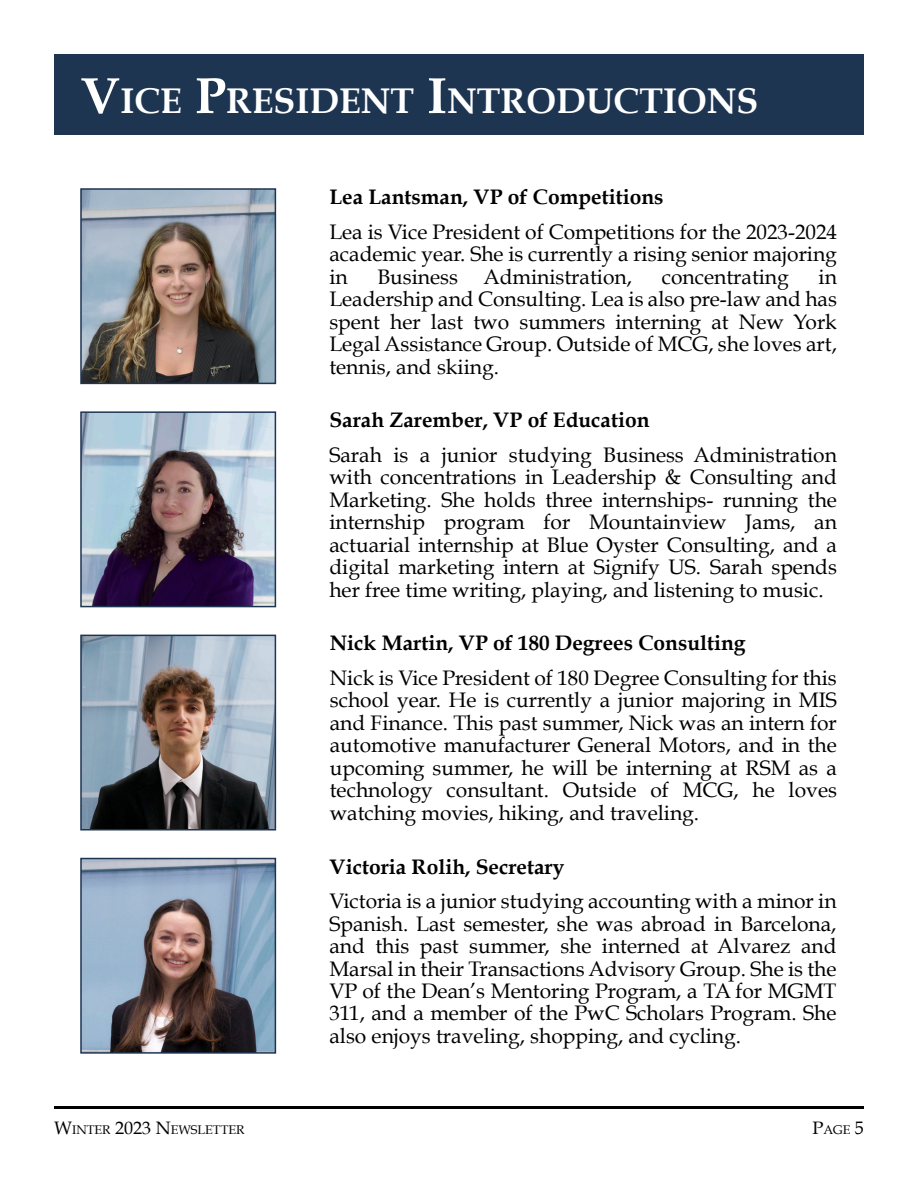
<style>
.page{position:relative;width:918px;height:1188px;background:#fff}
.page>*{position:absolute;margin:0;border:0;box-sizing:border-box;transform-origin:0 0}
.t1{font:700 35.7px "Book Antiqua";color:#fff}
.t2{font:21px/22.5px "Book Antiqua";color:#000;text-align:justify}
.t3{font:700 21px "Book Antiqua";color:#000}
.t4{font:12.6px "Book Antiqua";color:#000}
.s1{font-size:51px}
.s2{font-size:18px}
</style>
<div class="page">
<hr style="left:54px;top:1106px;width:810px;height:2px;background:#000">
<div style="left:54px;top:54px;width:810px;height:81px;background:#1e3552"></div>
<img style="left:83px;top:191px;width:190px;height:190px">
<img style="left:83px;top:414px;width:190px;height:190px">
<img style="left:83px;top:861px;width:190px;height:190px">
<div style="left:80px;top:858px;width:196px;height:196px;border:2px solid #1e3552"></div>
<div style="left:80px;top:411px;width:196px;height:196px;border:2px solid #1e3552"></div>
<div style="left:80px;top:188px;width:196px;height:196px;border:2px solid #1e3552"></div>
<img style="left:83px;top:638px;width:190px;height:190px">
<div style="left:80px;top:635px;width:196px;height:196px;border:2px solid #1e3552"></div>
<h1 class="t1" style="left:81px;top:77px;width:679px"><span class="s1">V</span>ICE <span class="s1">P</span>RESIDENT <span class="s1">I</span>NTRODUCTIONS</h1>
<p class="t3" style="left:329px;top:183px;width:336px">Lea Lantsman, VP of Competitions</p>
<p class="t2" style="left:329px;top:220px;width:509px">Lea is Vice President of Competitions for the 2023-2024 academic year. She is currently a rising senior majoring in</p>
<p class="t2" style="left:377px;top:265px;width:256px">Business Administration,</p>
<p class="t2" style="left:662px;top:265px;width:129px">concentrating</p>
<p class="t2" style="left:329px;top:265px;width:509px;text-indent:489px">in Leadership and Consulting. Lea is also pre-law and has spent her last two summers interning at New York Legal Assistance Group. Outside of MCG, she loves art, tennis, and skiing.</p>
<p class="t3" style="left:329px;top:406px;width:322px">Sarah Zarember, VP of Education</p>
<p class="t2" style="left:329px;top:443px;width:509px">Sarah is a junior studying Business Administration with concentrations in Leadership &amp; Consulting and Marketing. She holds three internships- running the internship program for Mountainview Jams, an actuarial internship at Blue Oyster Consulting, and a digital marketing intern at Signify US. Sarah spends her free time writing, playing, and listening to music.</p>
<p class="t3" style="left:330px;top:629px;width:417px">Nick Martin, VP of 180 Degrees Consulting</p>
<p class="t2" style="left:330px;top:666px;width:509px">Nick is Vice President of 180 Degree Consulting for this school year. He is currently a junior majoring in MIS and Finance. This past summer, Nick was an intern for automotive manufacturer General Motors, and in the upcoming summer, he will be interning at RSM as a technology consultant. Outside of MCG, he loves watching movies, hiking, and traveling.</p>
<p class="t3" style="left:329px;top:852px;width:237px">Victoria Rolih, Secretary</p>
<p class="t2" style="left:329px;top:889px;width:509px">Victoria is a junior studying accounting with a minor in Spanish. Last semester, she was abroad in Barcelona, and this past summer, she interned at Alvarez and Marsal in their Transactions Advisory Group. She is the VP of the Dean’s Mentoring Program, a TA for MGMT 311, and a member of the PwC Scholars Program. She also enjoys traveling, shopping, and cycling.</p>
<p class="t4" style="left:54px;top:1121px;width:192px"><span class="s2">W</span>INTER <span class="s2">2023 N</span>EWSLETTER</p>
<p class="t4" style="left:813px;top:1121px;width:53px"><span class="s2">P</span>AGE <span class="s2">5</span></p>
</div>
